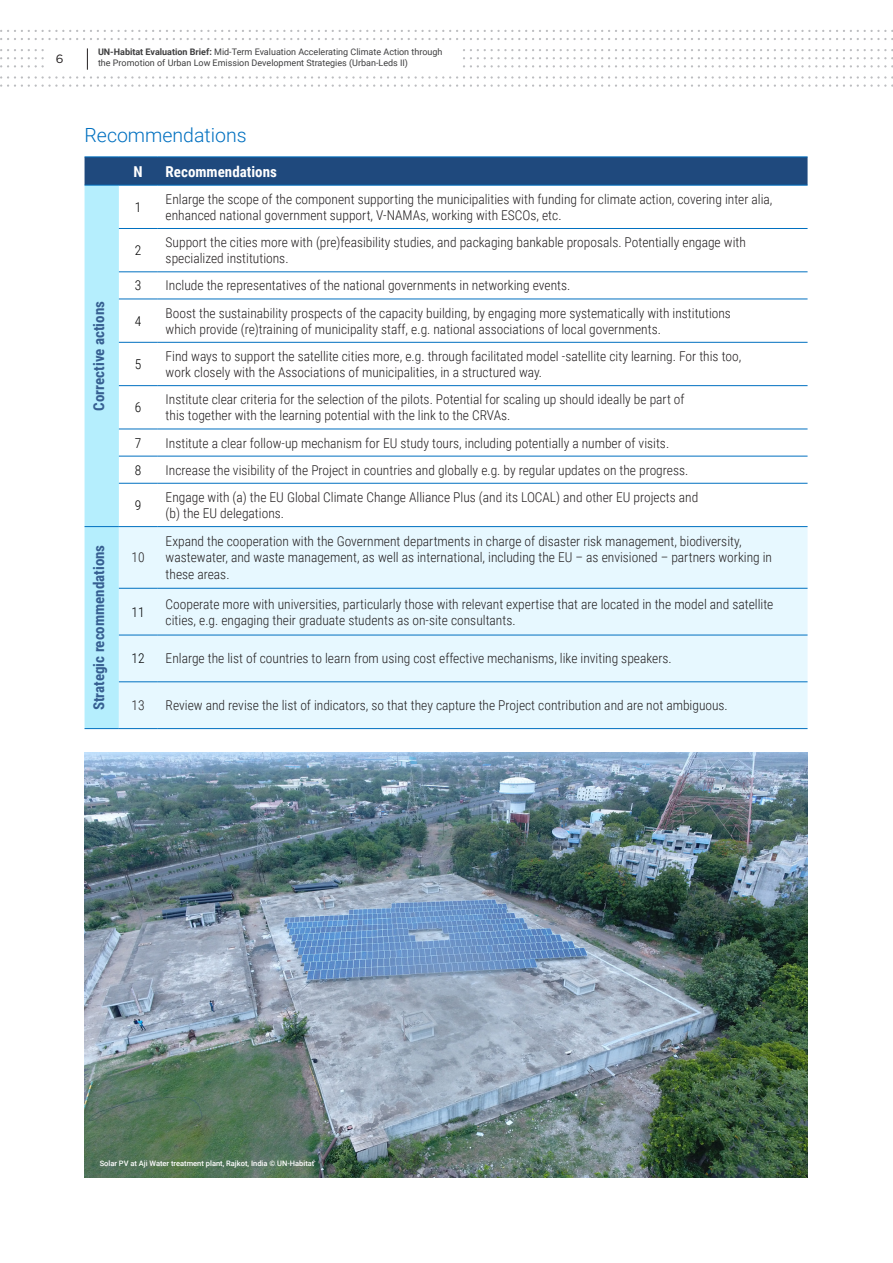
<style>
.page{position:relative;width:893px;height:1263px;background:#fff}
.page>*{position:absolute;margin:0;border:0;box-sizing:border-box;transform-origin:0 0}
.Head_01{font:300 19.5px "Roboto";color:#0070c0}
.t1{font:700 15px "Roboto Condensed";color:#365f91}
.t2{font:700 15px "Roboto Condensed";color:#fff}
.t3{font:300 13.5px/16.2px "Roboto Condensed";color:#231f20}
.t4{font:300 13.5px "Roboto Condensed";color:#000}
.t5{font:12px "Gotham";color:#231f20}
.t6{font:9px/10.8px "Roboto";color:#3e3e3f}
.t7{font:500 7.5px "Roboto";color:#fff}
.s1{font-weight:700}
</style>
<div class="page">
<svg style="left:0;top:30px;width:893px;height:2px"></svg>
<svg style="left:0;top:38px;width:893px;height:2px"></svg>
<svg style="left:0;top:76px;width:893px;height:11px"></svg>
<svg style="left:0;top:48px;width:893px;height:22px"></svg>
<svg style="left:85px;top:158px;width:722px;height:570px"></svg>
<div style="left:119px;top:527px;width:688px;height:201px;background:#e7f8ff"></div>
<hr style="left:85px;top:157px;width:34px;height:1px;background:#0070c0">
<hr style="left:119px;top:157px;width:38px;height:1px;background:#0070c0">
<hr style="left:157px;top:157px;width:650px;height:1px;background:#0070c0">
<hr style="left:85px;top:185px;width:34px;height:1px;background:#0070c0">
<hr style="left:119px;top:185px;width:38px;height:1px;background:#0070c0">
<hr style="left:157px;top:185px;width:650px;height:1px;background:#0070c0">
<hr style="left:119px;top:228px;width:38px;height:1px;background:#0070c0">
<hr style="left:157px;top:228px;width:650px;height:1px;background:#0070c0">
<hr style="left:119px;top:272px;width:38px;height:1px;background:#0070c0">
<hr style="left:157px;top:272px;width:650px;height:1px;background:#0070c0">
<hr style="left:119px;top:299px;width:38px;height:1px;background:#0070c0">
<hr style="left:157px;top:299px;width:650px;height:1px;background:#0070c0">
<hr style="left:119px;top:342px;width:38px;height:1px;background:#0070c0">
<hr style="left:157px;top:342px;width:650px;height:1px;background:#0070c0">
<hr style="left:119px;top:385px;width:38px;height:1px;background:#0070c0">
<hr style="left:157px;top:385px;width:650px;height:1px;background:#0070c0">
<hr style="left:119px;top:429px;width:38px;height:1px;background:#0070c0">
<hr style="left:157px;top:429px;width:650px;height:1px;background:#0070c0">
<hr style="left:119px;top:456px;width:38px;height:1px;background:#0070c0">
<hr style="left:157px;top:456px;width:650px;height:1px;background:#0070c0">
<hr style="left:119px;top:483px;width:38px;height:1px;background:#0070c0">
<hr style="left:157px;top:483px;width:650px;height:1px;background:#0070c0">
<hr style="left:85px;top:526px;width:34px;height:1px;background:#0070c0">
<hr style="left:85px;top:728px;width:34px;height:1px;background:#0070c0">
<hr style="left:119px;top:526px;width:38px;height:1px;background:#0070c0">
<hr style="left:157px;top:526px;width:650px;height:1px;background:#0070c0">
<hr style="left:119px;top:588px;width:38px;height:1px;background:#0070c0">
<hr style="left:157px;top:588px;width:650px;height:1px;background:#0070c0">
<hr style="left:119px;top:635px;width:38px;height:1px;background:#0070c0">
<hr style="left:157px;top:635px;width:650px;height:1px;background:#0070c0">
<hr style="left:119px;top:681px;width:38px;height:1px;background:#0070c0">
<hr style="left:157px;top:681px;width:650px;height:1px;background:#0070c0">
<hr style="left:119px;top:728px;width:38px;height:1px;background:#0070c0">
<hr style="left:157px;top:728px;width:650px;height:1px;background:#0070c0">
<img style="left:85px;top:753px;width:723px;height:425px">
<p class="t5" style="left:56px;top:51px;width:9px">6</p>
<p class="t6" style="left:98px;top:46px;width:346px"><span class="s1">UN-Habitat Evaluation Brief:</span> Mid-Term Evaluation Accelerating Climate Action through the Promotion of Urban Low Emission Development Strategies (Urban-Leds II)</p>
<p class="Head_01" style="left:85px;top:122px;width:164px">Recommendations</p>
<p class="t2" style="left:133px;top:161px;width:11px">N</p>
<p class="t2" style="left:166px;top:161px;width:113px">Recommendations</p>
<p class="t1" style="left:88px;top:411px;width:111px;rotate:-90deg">Corrective actions</p>
<p class="t4" style="left:135px;top:198px;width:8px">1</p>
<p class="t3" style="left:166px;top:190px;width:608px">Enlarge the scope of the component supporting the municipalities with funding for climate action, covering inter alia, enhanced national government support, V-NAMAs, working with ESCOs, etc.</p>
<p class="t4" style="left:135px;top:241px;width:8px">2</p>
<p class="t3" style="left:166px;top:234px;width:582px">Support the cities more with (pre)feasibility studies, and packaging bankable proposals. Potentially engage with specialized institutions.</p>
<p class="t4" style="left:135px;top:276px;width:8px">3</p>
<p class="t3" style="left:166px;top:277px;width:406px">Include the representatives of the national governments in networking events.</p>
<p class="t4" style="left:135px;top:311px;width:8px">4</p>
<p class="t3" style="left:166px;top:304px;width:567px">Boost the sustainability prospects of the capacity building, by engaging more systematically with institutions which provide (re)training of municipality staff, e.g. national associations of local governments.</p>
<p class="t4" style="left:135px;top:355px;width:8px">5</p>
<p class="t3" style="left:166px;top:347px;width:577px">Find ways to support the satellite cities more, e.g. through facilitated model -satellite city learning. For this too, work closely with the Associations of municipalities, in a structured way.</p>
<p class="t4" style="left:135px;top:398px;width:8px">6</p>
<p class="t3" style="left:166px;top:391px;width:520px">Institute clear criteria for the selection of the pilots. Potential for scaling up should ideally be part of this together with the learning potential with the link to the CRVAs.</p>
<p class="t4" style="left:135px;top:433px;width:8px">7</p>
<p class="t3" style="left:166px;top:434px;width:505px">Institute a clear follow-up mechanism for EU study tours, including potentially a number of visits.</p>
<p class="t4" style="left:135px;top:460px;width:8px">8</p>
<p class="t3" style="left:166px;top:461px;width:524px">Increase the visibility of the Project in countries and globally e.g. by regular updates on the progress.</p>
<p class="t4" style="left:135px;top:496px;width:8px">9</p>
<p class="t3" style="left:166px;top:488px;width:534px">Engage with (a) the EU Global Climate Change Alliance Plus (and its LOCAL) and other EU projects and (b) the EU delegations.</p>
<p class="t3" style="left:166px;top:533px;width:608px">Expand the cooperation with the Government departments in charge of disaster risk management, biodiversity, wastewater, and waste management, as well as international, including the EU – as envisioned – partners working in these areas.</p>
<p class="t1" style="left:88px;top:710px;width:167px;rotate:-90deg">Strategic recommendations</p>
<p class="t3" style="left:131px;top:549px;width:15px">10</p>
<p class="t4" style="left:131px;top:602px;width:15px">11</p>
<p class="t3" style="left:166px;top:595px;width:609px">Cooperate more with universities, particularly those with relevant expertise that are located in the model and satellite cities, e.g. engaging their graduate students as on-site consultants.</p>
<p class="t4" style="left:131px;top:649px;width:15px">12</p>
<p class="t3" style="left:166px;top:650px;width:507px">Enlarge the list of countries to learn from using cost effective mechanisms, like inviting speakers.</p>
<p class="t3" style="left:131px;top:697px;width:15px">13</p>
<p class="t3" style="left:166px;top:697px;width:564px">Review and revise the list of indicators, so that they capture the Project contribution and are not ambiguous.</p>
<p class="t7" style="left:100px;top:1158px;width:216px">Solar PV at Aji Water treatment plant, Rajkot, India © UN-Habitat</p>
</div>
